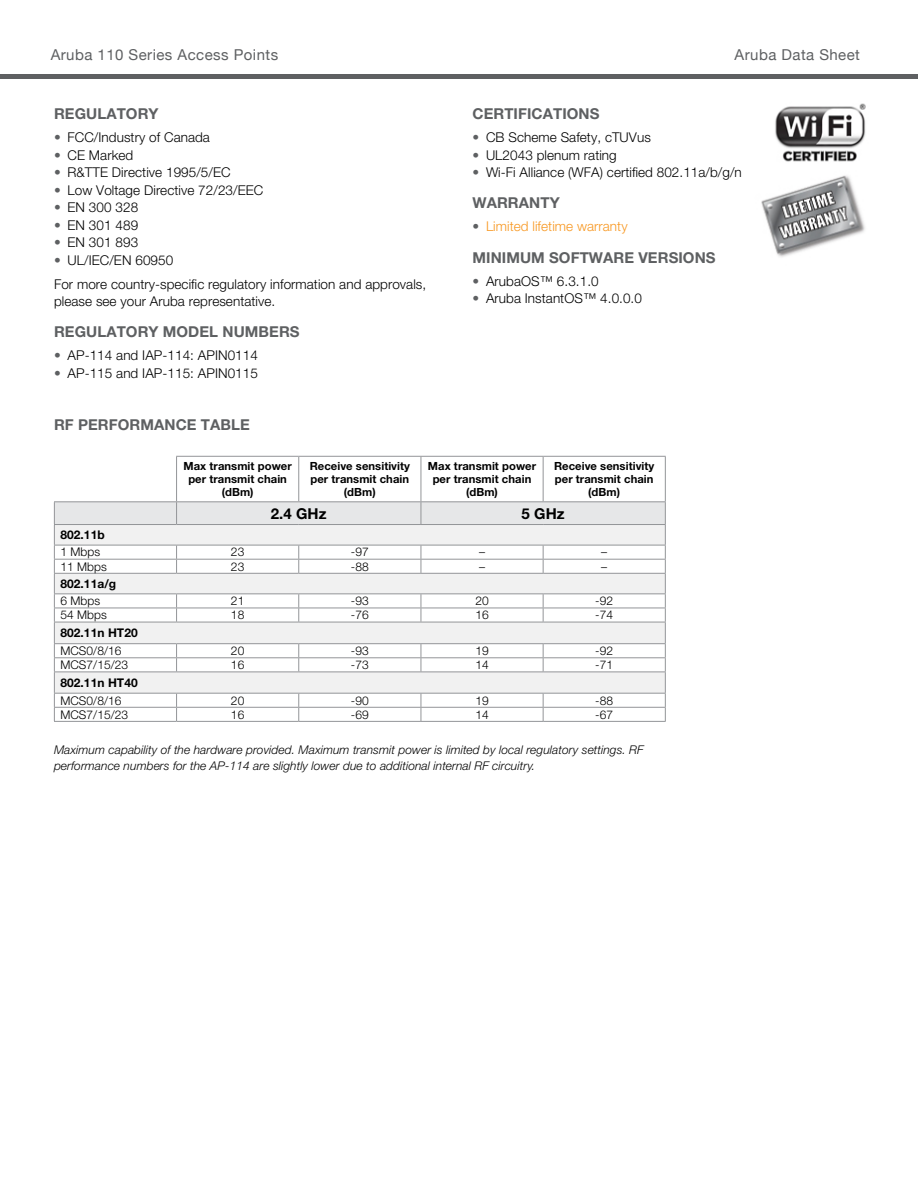
<style>
.page{position:relative;width:918px;height:1188px;background:#fff}
.page>*{position:absolute;margin:0;border:0;box-sizing:border-box;transform-origin:0 0}
.t1{font:700 15px "Helvetica Neue LT Std";letter-spacing:.005em;color:#5e6062}
.t2{font:15px "Helvetica Neue";letter-spacing:.03em;color:#5e6062}
.t3{font:700 15px "Helvetica Neue LT Std";letter-spacing:.005em;color:#000}
.t4{font:300 13.5px/24.3px "Helvetica Neue LT Std";letter-spacing:.005em;color:#000}
.t5{font:300 13.5px "Helvetica Neue LT Std";letter-spacing:.005em;color:#f89720}
.t6{font:italic 300 12px/16.5px "Helvetica Neue LT Std";letter-spacing:.005em;color:#000}
.t7{font:300 12px "Helvetica Neue LT Std";letter-spacing:.005em;color:#000}
.t8{font:700 12px "Helvetica Neue LT Std";letter-spacing:.005em;color:#000}
.t9{font:700 11.25px/12.8px "Helvetica Neue LT Std";letter-spacing:.005em;color:#000;text-align:center}
.s1{color:#5e6062}
.s2{font-family:"Helvetica Neue";color:#5e6062}
</style>
<div class="page">
<hr style="left:0;top:74px;width:918px;height:4px;background:#5e6062">
<img style="left:775px;top:103px;width:91px;height:59px">
<img style="left:761px;top:175px;width:104px;height:82px">
<hr style="left:176px;top:456px;width:123px;height:1px;background:#939598">
<hr style="left:176px;top:457px;width:1px;height:44px;background:#939598">
<hr style="left:299px;top:456px;width:122px;height:1px;background:#939598">
<hr style="left:298px;top:457px;width:1px;height:44px;background:#939598">
<hr style="left:421px;top:456px;width:122px;height:1px;background:#939598">
<hr style="left:421px;top:457px;width:1px;height:44px;background:#939598">
<hr style="left:543px;top:456px;width:123px;height:1px;background:#939598">
<hr style="left:543px;top:457px;width:1px;height:44px;background:#939598">
<hr style="left:665px;top:457px;width:1px;height:44px;background:#939598">
<hr style="left:54px;top:501px;width:123px;height:1px;background:#939598">
<hr style="left:177px;top:501px;width:122px;height:1px;background:#939598">
<hr style="left:299px;top:501px;width:122px;height:1px;background:#939598">
<hr style="left:421px;top:501px;width:122px;height:1px;background:#939598">
<hr style="left:543px;top:501px;width:123px;height:1px;background:#939598">
<hr style="left:54px;top:721px;width:123px;height:1px;background:#939598">
<hr style="left:177px;top:721px;width:122px;height:1px;background:#939598">
<hr style="left:299px;top:721px;width:122px;height:1px;background:#939598">
<hr style="left:421px;top:721px;width:122px;height:1px;background:#939598">
<hr style="left:543px;top:721px;width:123px;height:1px;background:#939598">
<svg style="left:54px;top:502px;width:612px;height:219px"></svg>
<hr style="left:54px;top:593px;width:123px;height:1px;background:#939598">
<hr style="left:177px;top:593px;width:122px;height:1px;background:#939598">
<hr style="left:299px;top:593px;width:122px;height:1px;background:#939598">
<hr style="left:421px;top:593px;width:122px;height:1px;background:#939598">
<hr style="left:543px;top:593px;width:123px;height:1px;background:#939598">
<p class="t2" style="left:51px;top:43px;width:229px">Aruba 110 Series Access Points</p>
<p class="t2" style="left:735px;top:43px;width:127px">Aruba Data Sheet</p>
<p class="t1" style="left:54px;top:104px;width:104px">Regulatory</p>
<p class="t4" style="left:54px;top:125px;width:157px"><span class="s1">•</span> FCC/Industry of Canada</p>
<p class="t4" style="left:54px;top:142px;width:81px"><span class="s1">•</span> CE Marked</p>
<p class="t4" style="left:54px;top:160px;width:178px"><span class="s1">•</span> R&amp;TTE Directive 1995/5/EC</p>
<p class="t4" style="left:54px;top:177px;width:211px"><span class="s1">•</span> Low Voltage Directive 72/23/EEC</p>
<p class="t4" style="left:54px;top:195px;width:86px"><span class="s1">•</span> EN 300 328</p>
<p class="t4" style="left:54px;top:213px;width:86px"><span class="s1">•</span> EN 301 489</p>
<p class="t4" style="left:54px;top:230px;width:86px"><span class="s1">•</span> EN 301 893</p>
<p class="t4" style="left:54px;top:248px;width:374px"><span class="s1">•</span> UL/IEC/EN 60950<br>For more country-specific regulatory information and approvals,</p>
<p class="t4" style="left:54px;top:289px;width:223px">please see your Aruba representative.</p>
<p class="t1" style="left:54px;top:322px;width:75px">RE GULATOR</p>
<p class="t1" style="left:149px;top:322px;width:40px">Y MODEL</p>
<p class="t1" style="left:223px;top:322px;width:58px">NUMBERS</p>
<p class="t4" style="left:54px;top:343px;width:205px"><span class="s1">•</span> AP-114 and IAP-114: APIN0114</p>
<p class="t4" style="left:54px;top:361px;width:205px"><span class="s1">•</span> AP-115 and IAP-115: APIN0115</p>
<p class="t1" style="left:472px;top:104px;width:129px">Certifications</p>
<p class="t4" style="left:472px;top:125px;width:180px"><span class="s1">•</span> CB Scheme Safety, cTUVus</p>
<p class="t4" style="left:472px;top:142px;width:146px"><span class="s1">•</span> UL2043 plenum rating</p>
<p class="t4" style="left:472px;top:160px;width:271px"><span class="s1">•</span> Wi-Fi Alliance (WFA) certified 802.11a/b/g/n</p>
<p class="t1" style="left:472px;top:194px;width:86px">Warranty</p>
<p class="t5" style="left:472px;top:218px;width:157px"><span class="s2">•</span> Limited lifetime warranty</p>
<p class="t1" style="left:472px;top:248px;width:245px">Minimum software Versions</p>
<p class="t4" style="left:472px;top:269px;width:128px"><span class="s1">•</span> ArubaOS™ 6.3.1.0</p>
<p class="t4" style="left:472px;top:286px;width:171px"><span class="s1">•</span> Aruba InstantOS™ 4.0.0.0</p>
<p class="t1" style="left:54px;top:416px;width:122px">RF PERFORMANCE</p>
<p class="t1" style="left:201px;top:416px;width:40px">TABLE</p>
<p class="t9" style="left:184px;top:460px;width:110px">Max transmit power per transmit chain (dBm)</p>
<p class="t9" style="left:310px;top:460px;width:102px">Receive sensitivity per transmit chain (dBm)</p>
<p class="t9" style="left:428px;top:460px;width:110px">Max transmit power per transmit chain (dBm)</p>
<p class="t9" style="left:554px;top:460px;width:102px">Receive sensitivity per transmit chain (dBm)</p>
<p class="t3" style="left:271px;top:504px;width:57px">2.4 GHz</p>
<p class="t3" style="left:522px;top:504px;width:45px">5 GHz</p>
<p class="t8" style="left:60px;top:527px;width:46px">802.11b</p>
<p class="t7" style="left:60px;top:545px;width:41px">1 Mbps</p>
<p class="t7" style="left:231px;top:545px;width:15px">23</p>
<p class="t7" style="left:351px;top:545px;width:19px">-97</p>
<p class="t7" style="left:479px;top:545px;width:7px">–</p>
<p class="t7" style="left:601px;top:545px;width:7px">–</p>
<p class="t7" style="left:60px;top:559px;width:48px">11 Mbps</p>
<p class="t7" style="left:231px;top:559px;width:15px">23</p>
<p class="t7" style="left:351px;top:559px;width:19px">-88</p>
<p class="t7" style="left:479px;top:559px;width:7px">–</p>
<p class="t7" style="left:601px;top:559px;width:7px">–</p>
<p class="t8" style="left:60px;top:576px;width:57px">802.11a/g</p>
<p class="t7" style="left:60px;top:594px;width:41px">6 Mbps</p>
<p class="t7" style="left:231px;top:594px;width:15px">21</p>
<p class="t7" style="left:351px;top:594px;width:19px">-93</p>
<p class="t7" style="left:475px;top:594px;width:15px">20</p>
<p class="t7" style="left:595px;top:594px;width:19px">-92</p>
<p class="t7" style="left:60px;top:608px;width:48px">54 Mbps</p>
<p class="t7" style="left:231px;top:608px;width:15px">18</p>
<p class="t7" style="left:351px;top:608px;width:19px">-76</p>
<p class="t7" style="left:475px;top:608px;width:15px">16</p>
<p class="t7" style="left:595px;top:608px;width:19px">-74</p>
<p class="t8" style="left:60px;top:625px;width:79px">802.11n HT20</p>
<p class="t7" style="left:60px;top:643px;width:63px">MCS0/8/16</p>
<p class="t7" style="left:231px;top:643px;width:15px">20</p>
<p class="t7" style="left:351px;top:643px;width:19px">-93</p>
<p class="t7" style="left:475px;top:643px;width:15px">19</p>
<p class="t7" style="left:595px;top:643px;width:19px">-92</p>
<p class="t7" style="left:60px;top:658px;width:69px">MCS7/15/23</p>
<p class="t7" style="left:231px;top:658px;width:15px">16</p>
<p class="t7" style="left:351px;top:658px;width:19px">-73</p>
<p class="t7" style="left:475px;top:658px;width:15px">14</p>
<p class="t7" style="left:595px;top:658px;width:19px">-71</p>
<p class="t8" style="left:60px;top:675px;width:79px">802.11n HT40</p>
<p class="t7" style="left:60px;top:693px;width:63px">MCS0/8/16</p>
<p class="t7" style="left:231px;top:693px;width:15px">20</p>
<p class="t7" style="left:351px;top:693px;width:19px">-90</p>
<p class="t7" style="left:475px;top:693px;width:15px">19</p>
<p class="t7" style="left:595px;top:693px;width:19px">-88</p>
<p class="t7" style="left:60px;top:707px;width:69px">MCS7/15/23</p>
<p class="t7" style="left:231px;top:707px;width:15px">16</p>
<p class="t7" style="left:351px;top:707px;width:19px">-69</p>
<p class="t7" style="left:475px;top:707px;width:15px">14</p>
<p class="t7" style="left:595px;top:707px;width:19px">-67</p>
<p class="t6" style="left:54px;top:741px;width:591px">Maximum capability of the hardware provided. Maximum transmit power is limited by local regulatory settings. RF performance numbers for the AP-114 are slightly lower due to additional internal RF circuitry.</p>
</div>
